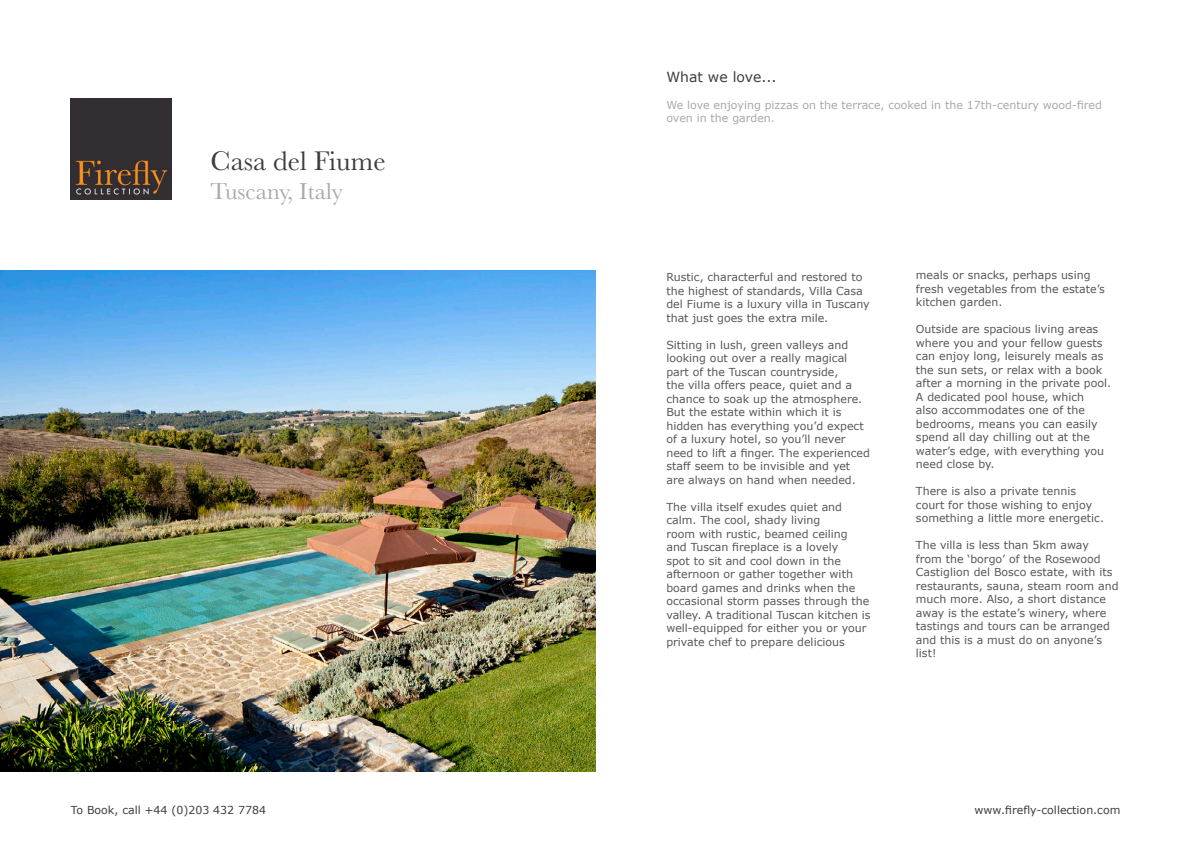
<style>
.page{position:relative;width:1191px;height:842px;background:#fff}
.page>*{position:absolute;margin:0;border:0;box-sizing:border-box;transform-origin:0 0}
.t1{font:28px "Baskerville";color:#3e3e3f}
.t2{font:24px "Baskerville";color:#a8a9ad}
.t3{font:14px "Verdana";color:#3e3e3f}
.t4{font:11px/13.5px "Verdana";color:#57585a}
.t5{font:11px/13.5px "Verdana";color:#a8a9ad}
.t6{font:11px "Verdana";color:#3e3e3f}
</style>
<div class="page">
<img style="left:71px;top:99px;width:101px;height:101px">
<img style="left:0;top:271px;width:595px;height:500px">
<p class="t1" style="left:210px;top:143px;width:177px">Casa del Fiume</p>
<p class="t2" style="left:210px;top:176px;width:134px">Tuscany, Italy</p>
<p class="t6" style="left:71px;top:802px;width:197px">To Book, call +44 (0)203 432 7784</p>
<p class="t3" style="left:666px;top:67px;width:112px">What we love...</p>
<p class="t5" style="left:666px;top:98px;width:437px">We love enjoying pizzas on the terrace, cooked in the 17th-century wood-fired oven in the garden.</p>
<p class="t4" style="left:666px;top:270px;width:205px">Rustic, characterful and restored to the highest of standards, Villa Casa del Fiume is a luxury villa in Tuscany that just goes the extra mile.</p>
<p class="t4" style="left:666px;top:338px;width:205px">Sitting in lush, green valleys and looking out over a really magical part of the Tuscan countryside,<br>the villa offers peace, quiet and a chance to soak up the atmosphere.<br>But the estate within which it is hidden has everything you’d expect of a luxury hotel, so you’ll never need to lift a finger. The experienced staff seem to be invisible and yet are always on hand when needed.</p>
<p class="t4" style="left:666px;top:500px;width:206px">The villa itself exudes quiet and calm. The cool, shady living<br>room with rustic, beamed ceiling and Tuscan fireplace is a lovely<br>spot to sit and cool down in the afternoon or gather together with board games and drinks when the occasional storm passes through the valley. A traditional Tuscan kitchen is well-equipped for either you or your private chef to prepare delicious</p>
<p class="t4" style="left:916px;top:268px;width:190px">meals or snacks, perhaps using fresh vegetables from the estate’s kitchen garden.</p>
<p class="t4" style="left:916px;top:322px;width:197px">Outside are spacious living areas where you and your fellow guests can enjoy long, leisurely meals as the sun sets, or relax with a book after a morning in the private pool.<br>A dedicated pool house, which<br>also accommodates one of the bedrooms, means you can easily spend all day chilling out at the water’s edge, with everything you need close by.</p>
<p class="t4" style="left:916px;top:484px;width:190px">There is also a private tennis court for those wishing to enjoy something a little more energetic.</p>
<p class="t4" style="left:916px;top:538px;width:204px">The villa is less than 5km away<br>from the ‘borgo’ of the Rosewood<br>Castiglion del Bosco estate, with its restaurants, sauna, steam room and much more. Also, a short distance away is the estate’s winery, where tastings and tours can be arranged and this is a must do on anyone’s list!</p>
<p class="t6" style="left:974px;top:802px;width:147px">www.firefly-collection.com</p>
</div>
